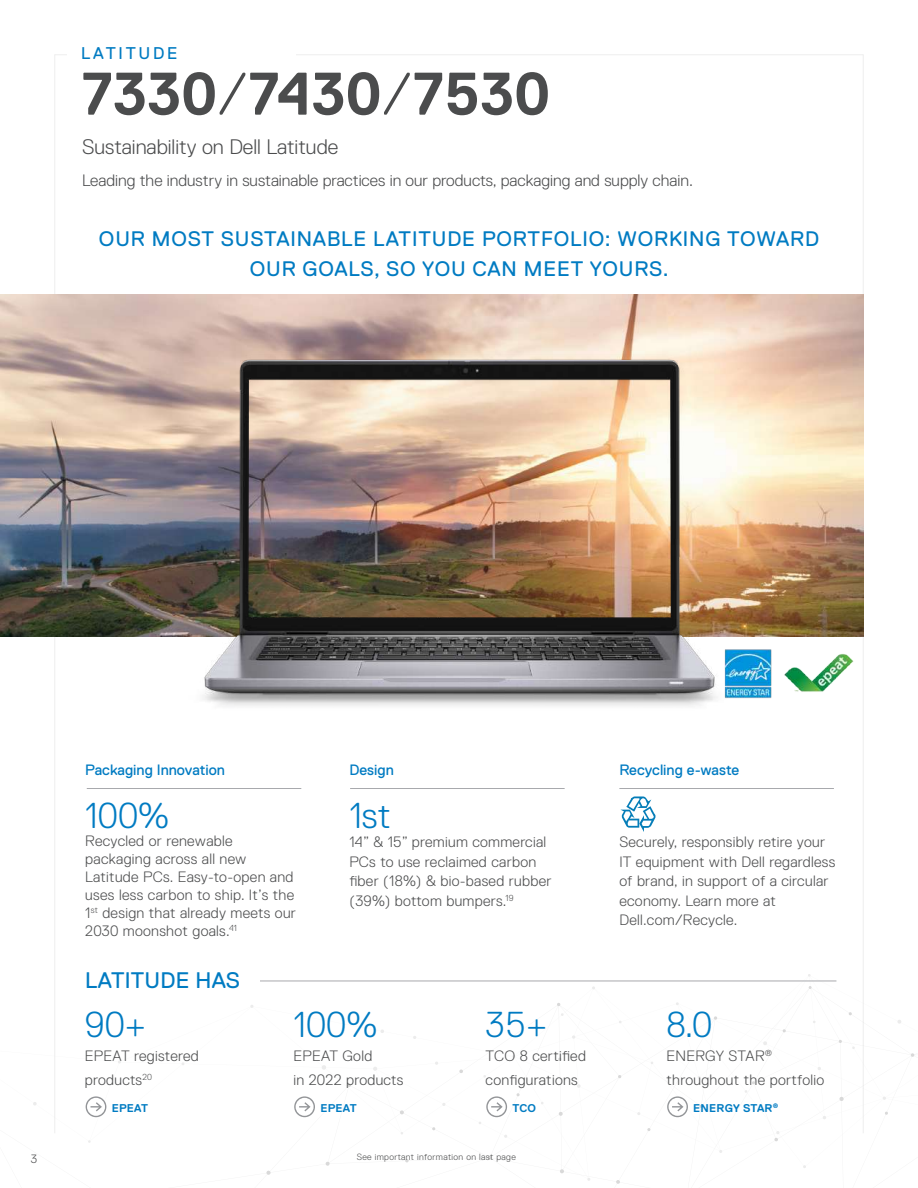
<style>
.page{position:relative;width:918px;height:1188px;background:#fff}
.page>*{position:absolute;margin:0;border:0;box-sizing:border-box;transform-origin:0 0}
.t1{font:700 60px "Dell Replica";color:#4b4c4d}
.t2{font:300 36px "Dell Replica";color:#007bc2}
.t3{font:22.5px "Dell Replica";letter-spacing:.01em;color:#007bc2}
.t4{font:21px/30px "Dell Replica";letter-spacing:.04em;color:#007bc2;text-align:center}
.t5{font:300 21px "Dell Replica";color:#4b4c4d}
.t6{font:16.95px "Dell Replica";letter-spacing:.16em;color:#007bc2}
.t7{font:300 16.5px "Dell Replica";color:#4b4c4d}
.t8{font:300 15px/19.5px "Dell Replica";letter-spacing:.02em;color:#4b4c4d}
.t9{font:15px "Dell Replica";color:#007bc2}
.t10{font:300 12px "Dell Replica";color:#4b4c4d}
.t11{font:700 11.25px "Dell Replica";letter-spacing:.02em;color:#007bc2}
.t12{font:300 9px "Dell Replica";letter-spacing:.04em;color:#4b4c4d}
.s1{font-weight:300}
</style>
<div class="page">
<svg style="left:33px;top:959px;width:882px;height:222px"></svg>
<svg style="left:839px;top:1097px;width:5px;height:4px"></svg>
<svg style="left:911px;top:1053px;width:3px;height:4px"></svg>
<svg style="left:714px;top:1016px;width:3px;height:4px"></svg>
<svg style="left:808px;top:986px;width:4px;height:3px"></svg>
<svg style="left:616px;top:1180px;width:4px;height:4px"></svg>
<svg style="left:559px;top:1112px;width:4px;height:4px"></svg>
<svg style="left:400px;top:1110px;width:4px;height:4px"></svg>
<svg style="left:266px;top:1171px;width:5px;height:4px"></svg>
<svg style="left:560px;top:1169px;width:4px;height:4px"></svg>
<svg style="left:774px;top:1131px;width:6px;height:10px"></svg>
<svg style="left:326px;top:1162px;width:4px;height:4px"></svg>
<svg style="left:347px;top:1083px;width:4px;height:4px"></svg>
<svg style="left:459px;top:1069px;width:4px;height:4px"></svg>
<svg style="left:488px;top:1156px;width:4px;height:4px"></svg>
<svg style="left:405px;top:1159px;width:4px;height:3px"></svg>
<svg style="left:699px;top:1105px;width:4px;height:3px"></svg>
<svg style="left:647px;top:1128px;width:4px;height:3px"></svg>
<svg style="left:516px;top:1093px;width:4px;height:3px"></svg>
<img style="left:0;top:294px;width:864px;height:342px">
<hr style="left:82px;top:981px;width:754px;height:1px;background:#a8a9ad">
<div style="left:66px;top:960px;width:193px;height:39px;background:#fff"></div>
<svg style="left:86px;top:1096px;width:20px;height:21px"></svg>
<svg style="left:294px;top:1096px;width:21px;height:21px"></svg>
<svg style="left:479px;top:1096px;width:28px;height:28px"></svg>
<svg style="left:667px;top:1096px;width:21px;height:21px"></svg>
<img style="left:765px;top:649px;width:7px;height:50px">
<img style="left:784px;top:654px;width:70px;height:38px">
<hr style="left:87px;top:788px;width:214px;height:1px;background:#a8a9ad">
<hr style="left:350px;top:788px;width:215px;height:1px;background:#a8a9ad">
<hr style="left:619px;top:788px;width:215px;height:1px;background:#a8a9ad">
<svg style="left:620px;top:796px;width:36px;height:36px"></svg>
<img style="left:154px;top:294px;width:611px;height:412px">
<p class="t6" style="left:81px;top:44px;width:98px">LATITUDE</p>
<h1 class="t1" style="left:81px;top:61px;width:471px">7330<span class="s1">/</span>7430<span class="s1">/</span>7530</h1>
<p class="t6" style="left:90px;top:44px;width:98px">LATITUDE</p>
<h3 class="t5" style="left:82px;top:135px;width:258px">Sustainability on Dell Latitude</h3>
<p class="t7" style="left:82px;top:171px;width:612px">Leading the industry in sustainable practices in our products, packaging and supply chain.</p>
<h3 class="t4" style="left:99px;top:224px;width:722px">OUR MOST SUSTAINABLE LATITUDE PORTFOLIO: WORKING TOWARD<br>OUR GOALS, SO YOU CAN MEET YOURS.</h3>
<p class="t10" style="left:31px;top:1152px;width:8px">3</p>
<p class="t9" style="left:85px;top:762px;width:141px">Packaging Innovation</p>
<h2 class="t2" style="left:85px;top:796px;width:85px">100%</h2>
<p class="t8" style="left:85px;top:832px;width:212px;line-height:18px">Recycled or renewable packaging across all new<br>Latitude PCs. Easy-to-open and uses less carbon to ship. It’s the<br>1<sup>st</sup> design that already meets our<br>2030 moonshot goals.<sup>41</sup></p>
<p class="t9" style="left:349px;top:762px;width:46px">Design</p>
<h2 class="t2" style="left:349px;top:796px;width:43px">1st</h2>
<p class="t8" style="left:349px;top:833px;width:204px">14” &amp; 15” premium commercial<br>PCs to use reclaimed carbon fiber (18%) &amp; bio-based rubber (39%) bottom bumpers.<sup>19</sup></p>
<h3 class="t3" style="left:85px;top:968px;width:157px">LATITUDE HAS</h3>
<h2 class="t2" style="left:85px;top:1004px;width:63px">90+</h2>
<p class="t8" style="left:85px;top:1044px;width:115px;line-height:24px">EPEAT registered products<sup>20</sup></p>
<p class="t11" style="left:112px;top:1101px;width:38px">EPEAT</p>
<h2 class="t2" style="left:293px;top:1004px;width:85px">100%</h2>
<p class="t8" style="left:293px;top:1044px;width:111px;line-height:24px">EPEAT Gold<br>in 2022 products</p>
<p class="t11" style="left:320px;top:1101px;width:38px">EPEAT</p>
<h2 class="t2" style="left:486px;top:1004px;width:63px">35+</h2>
<p class="t8" style="left:486px;top:1044px;width:102px;line-height:24px">TCO 8 certified configurations</p>
<p class="t11" style="left:512px;top:1101px;width:25px">TCO</p>
<p class="t12" style="left:357px;top:1151px;width:161px">See important information on last page</p>
<p class="t9" style="left:619px;top:762px;width:121px">Recycling e-waste</p>
<p class="t8" style="left:619px;top:833px;width:218px">Securely, responsibly retire your<br>IT equipment with Dell regardless of brand, in support of a circular economy. Learn more at<br>Dell.com/Recycle.</p>
<h2 class="t2" style="left:666px;top:1004px;width:47px">8.0</h2>
<p class="t8" style="left:666px;top:1044px;width:159px;line-height:24px">ENERGY STAR<sup>® </sup>throughout the portfolio</p>
<p class="t11" style="left:693px;top:1101px;width:86px">ENERGY STAR<sup>®</sup></p>
</div>
